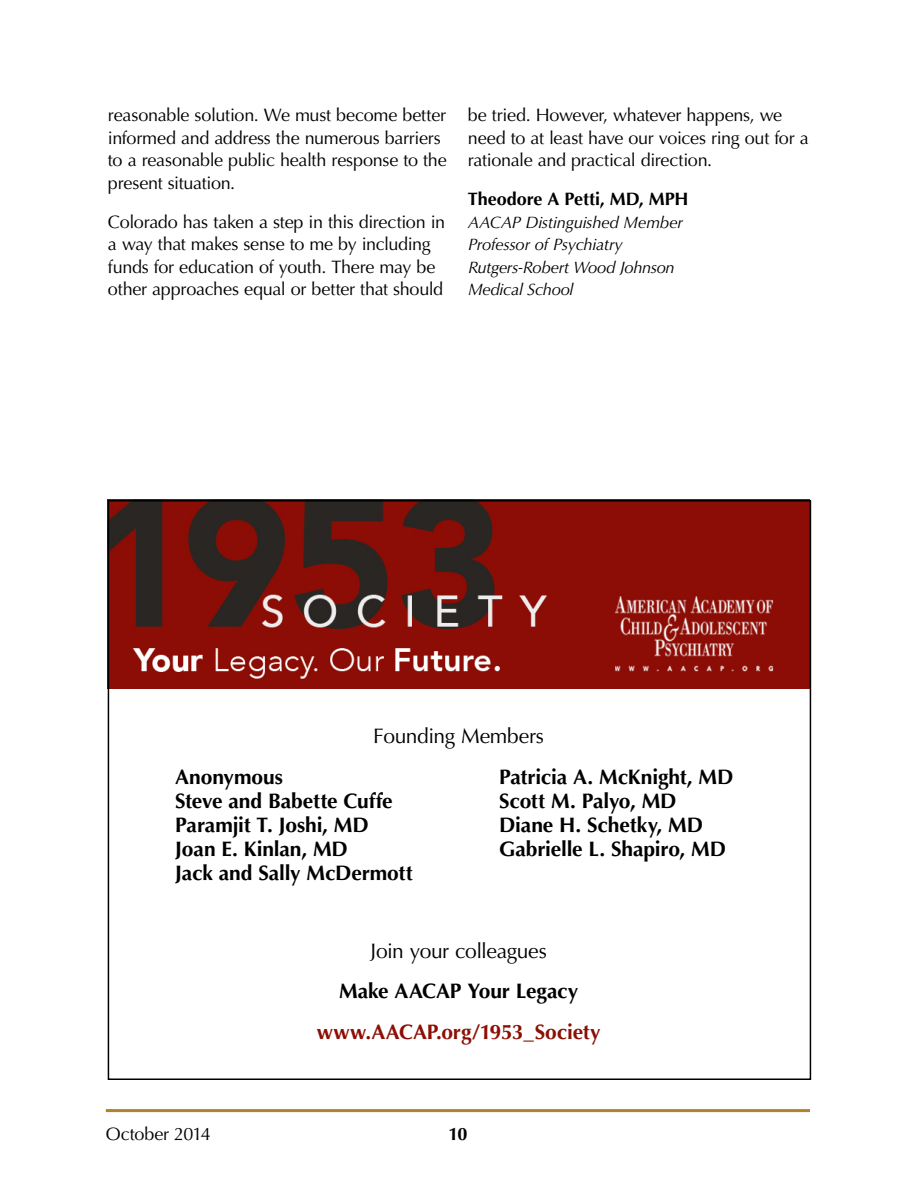
<style>
.page{position:relative;width:918px;height:1188px;background:#fff}
.page>*{position:absolute;margin:0;border:0;box-sizing:border-box;transform-origin:0 0}
.t1{font:700 21px "Optima LT Std";letter-spacing:-.01em;color:#000}
.t2{font:21px "Optima LT Std";letter-spacing:-.015em;color:#000}
.t3{font:700 21px "Optima LT Std";letter-spacing:-.01em;color:#8b0f04}
.t4{font:18px/22.5px "Optima LT Std";letter-spacing:-.015em;color:#000}
.t5{font:700 18px "Optima LT Std";letter-spacing:-.005em;color:#000}
.t6{font:italic 16.5px/22.5px "Optima LT Std";letter-spacing:-.015em;color:#000}
</style>
<div class="page">
<hr style="left:106px;top:1109px;width:704px;height:3px;background:#ad832d">
<img style="left:111px;top:503px;width:697px;height:185px">
<p class="t4" style="left:108px;top:104px;width:340px">reasonable solution. We must become better informed and address the numerous barriers to a reasonable public health response to the present situation.</p>
<p class="t4" style="left:108px;top:211px;width:339px">Colorado has taken a step in this direction in a way that makes sense to me by including funds for education of youth. There may be other approaches equal or better that should</p>
<p class="t4" style="left:468px;top:104px;width:342px">be tried. However, whatever happens, we need to at least have our voices ring out for a rationale and practical direction.</p>
<p class="t5" style="left:468px;top:189px;width:222px">Theodore A Petti, MD, MPH</p>
<p class="t6" style="left:468px;top:211px;width:217px">AACAP Distinguished Member<br>Professor of Psychiatry<br>Rutgers-Robert Wood Johnson<br>Medical School</p>
<p class="t2" style="left:373px;top:724px;width:172px">Founding Members</p>
<p class="t1" style="left:175px;top:765px;width:109px">Anonymous</p>
<p class="t1" style="left:499px;top:765px;width:236px">Patricia A. McKnight, MD</p>
<p class="t1" style="left:175px;top:789px;width:219px">Steve and Babette Cuffe</p>
<p class="t1" style="left:499px;top:789px;width:179px">Scott M. Palyo, MD</p>
<p class="t1" style="left:175px;top:813px;width:195px">Paramjit T. Joshi, MD</p>
<p class="t1" style="left:499px;top:813px;width:205px">Diane H. Schetky, MD</p>
<p class="t1" style="left:175px;top:837px;width:174px">Joan E. Kinlan, MD</p>
<p class="t1" style="left:499px;top:837px;width:228px">Gabrielle L. Shapiro, MD</p>
<p class="t1" style="left:175px;top:861px;width:239px">Jack and Sally McDermott</p>
<p class="t2" style="left:370px;top:939px;width:178px">Join your colleagues</p>
<p class="t1" style="left:339px;top:979px;width:241px">Make AACAP Your Legacy</p>
<p class="t3" style="left:317px;top:1020px;width:286px">www.AACAP.org/1953_Society</p>
<p class="t4" style="left:106px;top:1123px;width:107px">October 2014</p>
<p class="t5" style="left:448px;top:1123px;width:20px">10</p>
</div>
